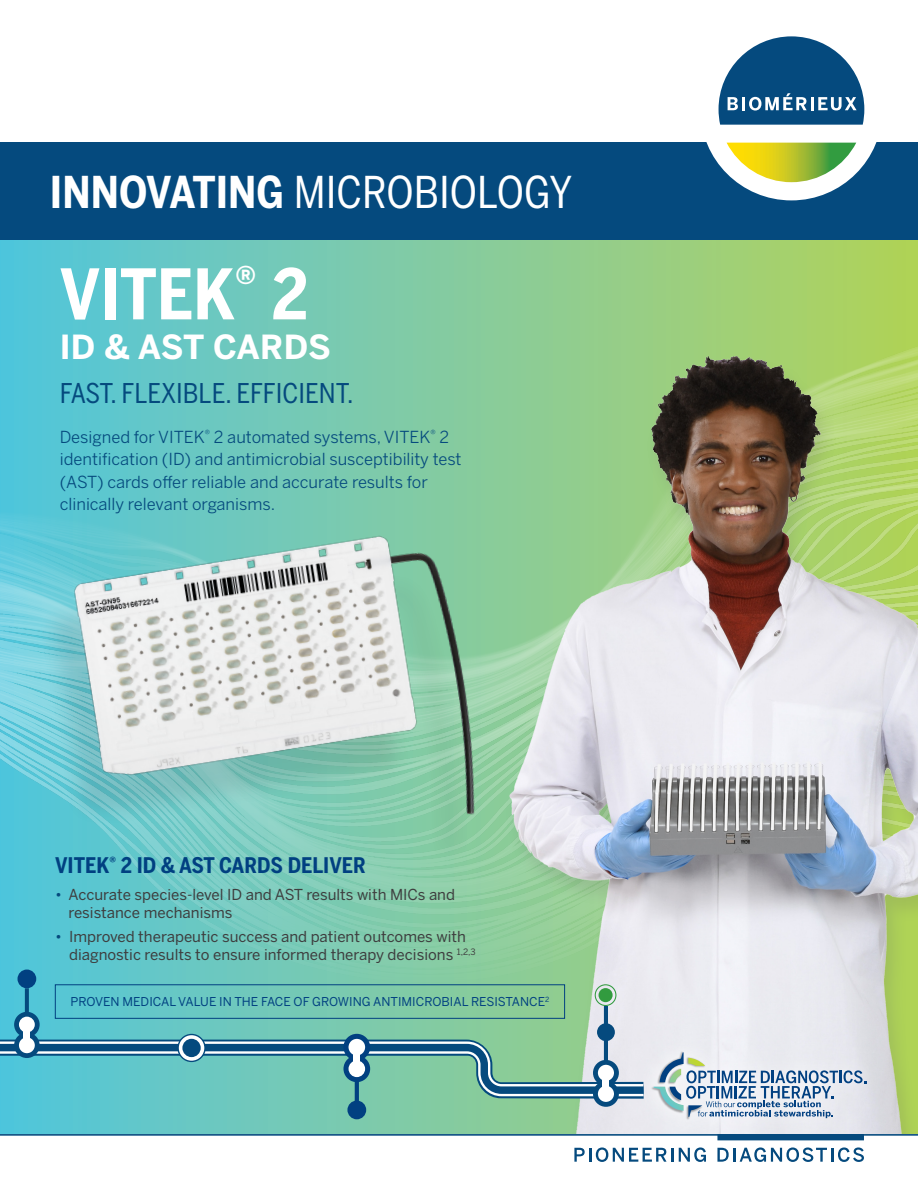
<style>
.page{position:relative;width:918px;height:1188px;background:#fff}
.page>*{position:absolute;margin:0;border:0;box-sizing:border-box;transform-origin:0 0}
.t1{font:700 69px "Benton Sans Condensed";color:#fff}
.t2{font:43.5px "Benton Sans Condensed";color:#fff}
.t3{font:700 33px "Benton Sans";color:#fff}
.t4{font:27px "Benton Sans Condensed";color:#054a7e}
.t5{font:700 21.3px "Benton Sans Condensed";color:#014081}
.t6{font:16.5px/22.5px "Benton Sans";color:#054a7e}
.t7{font:15px/18px "Benton Sans";color:#3e3e3f}
.t8{font:12.15px "Benton Sans";color:#014081}
.s1{font-weight:700}
.s2{color:#054a7e}
</style>
<div class="page">
<div style="left:0;top:235px;width:918px;height:899px;background:linear-gradient(to right,#53c5df,#b4d25a)"></div>
<img style="left:0;top:346px;width:487px;height:642px">
<img style="left:487px;top:310px;width:431px;height:824px">
<img style="left:626px;top:1027px;width:267px;height:107px">
<img style="left:650px;top:1051px;width:57px;height:69px">
<svg style="left:654px;top:1052px;width:212px;height:66px"></svg>
<div style="left:0;top:143px;width:918px;height:97px;background:#054a7e"></div>
<div style="left:700px;top:18px;width:183px;height:182px;background:#fff;border-radius:50%"></div>
<svg style="left:727px;top:143px;width:129px;height:39px"></svg>
<svg style="left:719px;top:36px;width:145px;height:89px"></svg>
<hr style="left:0;top:1134px;width:918px;height:2px;background:#054a7e">
<div style="left:717px;top:1134px;width:147px;height:6px;background:#054a7e"></div>
<svg style="left:574px;top:1147px;width:93px;height:15px"></svg>
<hr style="left:671px;top:1148px;width:3px;height:14px;background:#054a7e">
<svg style="left:679px;top:1147px;width:27px;height:15px"></svg>
<svg style="left:717px;top:1148px;width:12px;height:14px"></svg>
<hr style="left:733px;top:1148px;width:3px;height:14px;background:#054a7e">
<svg style="left:740px;top:1147px;width:124px;height:15px"></svg>
<div style="left:37px;top:555px;width:434px;height:312px;background:#231f20;opacity:.11"></div>
<img style="left:47px;top:492px;width:465px;height:385px">
<div style="left:347px;top:1101px;width:19px;height:18px;background:#014081;border-radius:50%"></div>
<div style="left:593px;top:1081px;width:26px;height:26px;border:5px solid #054a7e;border-radius:50%"></div>
<div style="left:595px;top:984px;width:21px;height:22px;border:1px solid #329b3f;border-radius:50%"></div>
<svg style="left:0;top:988px;width:646px;height:113px;background:#73bcb5"></svg>
<div style="left:17px;top:1035px;width:20px;height:21px;background:#fff;border-radius:50%"></div>
<div style="left:14px;top:1033px;width:26px;height:25px;border:5px solid #054a7e;border-radius:50%"></div>
<div style="left:24px;top:1028px;width:6px;height:13px;background:#fff"></div>
<div style="left:18px;top:970px;width:18px;height:18px;background:#014081;border-radius:50%"></div>
<p class="t2" style="left:50px;top:166px;width:524px"><span class="s1">INNOVATING</span> MICROBIOLOGY</p>
<p class="t1" style="left:60px;top:251px;width:250px">VITEK<sup>®</sup> 2</p>
<p class="t3" style="left:60px;top:327px;width:273px">ID &amp; AST CARDS</p>
<p class="t4" style="left:60px;top:377px;width:295px">FAST. FLEXIBLE. EFFICIENT.</p>
<p class="t6" style="left:60px;top:426px;width:403px">Designed for VITEK<sup>®</sup> 2 automated systems, VITEK<sup>®</sup> 2 identification (ID) and antimicrobial susceptibility test (AST) cards offer reliable and accurate results for clinically relevant organisms.</p>
<p class="t5" style="left:55px;top:852px;width:312px">VITEK<sup>®</sup> 2 ID &amp; AST CARDS DELIVER</p>
<p class="t7" style="left:69px;top:885px;width:388px;text-indent:-14px"><span class="s2">•</span> Accurate species-level ID and AST results with MICs and resistance mechanisms</p>
<p class="t7" style="left:69px;top:928px;width:408px;text-indent:-14px"><span class="s2">•</span> Improved therapeutic success and patient outcomes with diagnostic results to ensure informed therapy decisions <sup>1,2,3</sup></p>
<p class="t8" style="left:71px;top:995px;width:480px">PROVEN MEDICAL VALUE IN THE FACE OF GROWING ANTIMICROBIAL RESISTANCE<sup>2</sup></p>
</div>
